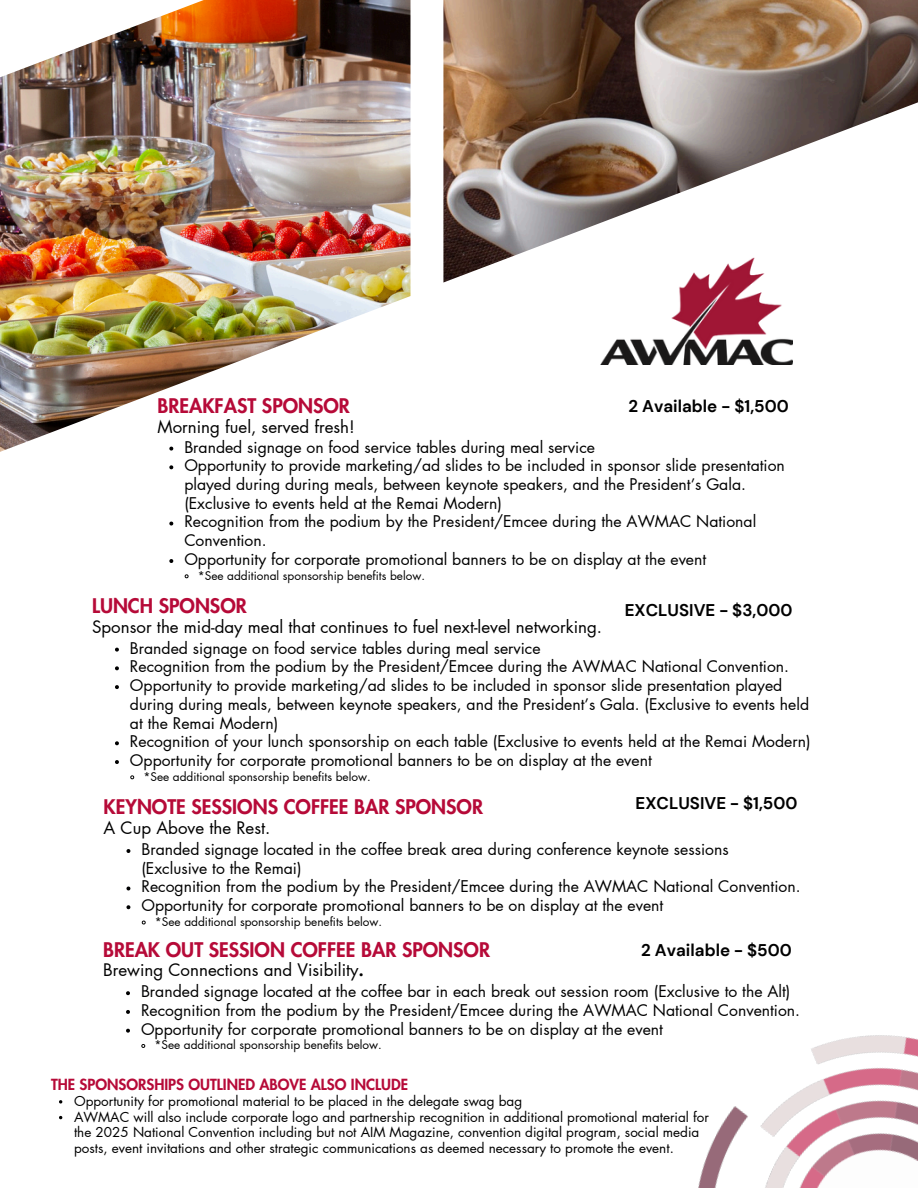
<style>
.page{position:relative;width:918px;height:1188px;background:#fff}
.page>*{position:absolute;margin:0;border:0;box-sizing:border-box;transform-origin:0 0}
.t1{font:800 19.65px "Futura LT Pro";color:#b60a38}
.t2{font:16.95px "Futura LT Pro";color:#000}
.t3{font:700 16.95px "DM Sans";color:#000}
.t4{font:15.75px/18.8px "Futura LT Pro";color:#000001}
.t5{font:800 15px "Futura LT Pro";color:#b60a38}
.t6{font:13.5px/15.8px "Futura LT Pro";color:#000}
.t7{font:11.85px "Futura LT Pro";color:#000001}
.s1{font-weight:800}
</style>
<div class="page">
<img style="left:0;top:0;width:410px;height:470px">
<img style="left:443px;top:0;width:475px;height:283px">
<img style="left:698px;top:1035px;width:220px;height:153px">
<svg style="left:169px;top:447px;width:4px;height:4px"></svg>
<svg style="left:169px;top:465px;width:4px;height:4px"></svg>
<svg style="left:169px;top:522px;width:4px;height:4px"></svg>
<svg style="left:169px;top:559px;width:4px;height:4px"></svg>
<svg style="left:184px;top:574px;width:5px;height:5px"></svg>
<svg style="left:115px;top:648px;width:4px;height:4px"></svg>
<svg style="left:115px;top:666px;width:4px;height:4px"></svg>
<svg style="left:115px;top:685px;width:4px;height:4px"></svg>
<svg style="left:115px;top:741px;width:4px;height:4px"></svg>
<svg style="left:115px;top:760px;width:4px;height:4px"></svg>
<svg style="left:130px;top:775px;width:5px;height:5px"></svg>
<svg style="left:126px;top:849px;width:4px;height:4px"></svg>
<svg style="left:126px;top:887px;width:4px;height:3px"></svg>
<svg style="left:126px;top:905px;width:4px;height:4px"></svg>
<svg style="left:141px;top:920px;width:5px;height:5px"></svg>
<svg style="left:126px;top:991px;width:4px;height:4px"></svg>
<svg style="left:126px;top:1010px;width:4px;height:4px"></svg>
<svg style="left:126px;top:1029px;width:4px;height:4px"></svg>
<svg style="left:141px;top:1044px;width:5px;height:4px"></svg>
<img style="left:600px;top:257px;width:193px;height:107px">
<svg style="left:59px;top:1100px;width:3px;height:4px"></svg>
<p class="t1" style="left:158px;top:397px;width:194px">BREAKFAST SPONSOR</p>
<p class="t2" style="left:158px;top:419px;width:199px">Morning fuel, served fresh!</p>
<p class="t3" style="left:628px;top:395px;width:162px">2 Available - $1,500</p>
<p class="t4" style="left:184px;top:438px;width:412px">Branded signage on food service tables during meal service</p>
<h4 class="t4" style="left:184px;top:457px;width:602px">Opportunity to provide marketing/ad slides to be included in sponsor slide presentation played during during meals, between keynote speakers, and the President’s Gala. (Exclusive to events held at the Remai Modern)</h4>
<h3 class="t4" style="left:184px;top:513px;width:573px">Recognition from the podium by the President/Emcee during the AWMAC National<br>Convention.</h3>
<p class="t4" style="left:184px;top:550px;width:523px">Opportunity for corporate promotional banners to be on display at the event</p>
<p class="t7" style="left:198px;top:570px;width:229px">*See additional sponsorship benefits below.</p>
<p class="t1" style="left:92px;top:597px;width:156px">LUNCH SPONSOR</p>
<p class="t2" style="left:92px;top:619px;width:512px">Sponsor the mid-day meal that continues to fuel next-level networking.</p>
<p class="t3" style="left:625px;top:599px;width:169px">EXCLUSIVE - $3,000</p>
<p class="t4" style="left:130px;top:639px;width:412px">Branded signage on food service tables during meal service</p>
<h4 class="t4" style="left:130px;top:658px;width:661px">Recognition from the podium by the President/Emcee during the AWMAC National Convention.</h4>
<h2 class="t4" style="left:130px;top:677px;width:681px">Opportunity to provide marketing/ad slides to be included in sponsor slide presentation played during during meals, between keynote speakers, and the President’s Gala. (Exclusive to events held at the Remai Modern)</h2>
<p class="t4" style="left:130px;top:733px;width:682px">Recognition of your lunch sponsorship on each table (Exclusive to events held at the Remai Modern)</p>
<p class="t4" style="left:130px;top:751px;width:523px">Opportunity for corporate promotional banners to be on display at the event</p>
<p class="t7" style="left:143px;top:771px;width:229px">*See additional sponsorship benefits below.</p>
<p class="t1" style="left:104px;top:798px;width:381px">KEYNOTE SESSIONS COFFEE BAR SPONSOR</p>
<p class="t2" style="left:104px;top:820px;width:168px">A Cup Above the Rest.</p>
<p class="t3" style="left:636px;top:792px;width:163px">EXCLUSIVE - $1,500</p>
<p class="t4" style="left:141px;top:840px;width:589px">Branded signage located in the coffee break area during conference keynote sessions (Exclusive to the Remai)</p>
<h2 class="t4" style="left:141px;top:878px;width:661px">Recognition from the podium by the President/Emcee during the AWMAC National Convention.</h2>
<h1 class="t4" style="left:141px;top:897px;width:523px">Opportunity for corporate promotional banners to be on display at the event</h1>
<p class="t7" style="left:155px;top:916px;width:229px">*See additional sponsorship benefits below.</p>
<p class="t1" style="left:103px;top:940px;width:388px">BREAK OUT SESSION COFFEE BAR SPONSOR</p>
<p class="t2" style="left:103px;top:962px;width:262px">Brewing Connections and Visibility<span class="s1">.</span></p>
<p class="t3" style="left:641px;top:940px;width:152px">2 Available - $500</p>
<p class="t4" style="left:141px;top:983px;width:651px">Branded signage located at the coffee bar in each break out session room (Exclusive to the Alt)</p>
<h4 class="t4" style="left:141px;top:1001px;width:661px">Recognition from the podium by the President/Emcee during the AWMAC National Convention.</h4>
<h3 class="t4" style="left:141px;top:1020px;width:523px">Opportunity for corporate promotional banners to be on display at the event</h3>
<p class="t7" style="left:154px;top:1040px;width:229px">*See additional sponsorship benefits below.</p>
<h5 class="t5" style="left:51px;top:1078px;width:358px">THE SPONSORSHIPS OUTLINED ABOVE ALSO INCLUDE</h5>
<p class="t6" style="left:74px;top:1094px;width:450px">Opportunity for promotional material to be placed in the delegate swag bag</p>
<p class="t6" style="left:74px;top:1109px;width:636px">AWMAC will also include corporate logo and partnership recognition in additional promotional material for the 2025 National Convention including but not AIM Magazine, convention digital program, social media posts, event invitations and other strategic communications as deemed necessary to promote the event.</p>
</div>
